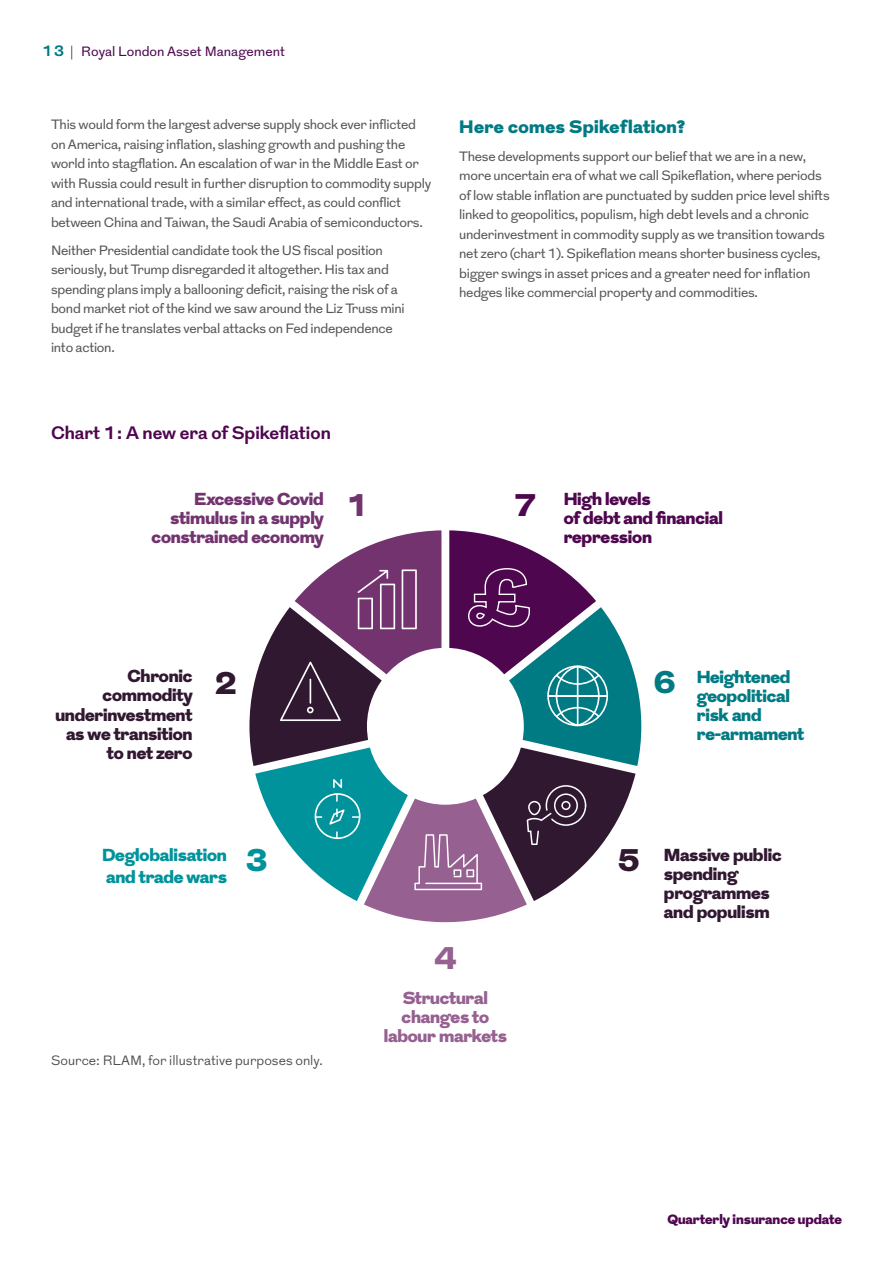
<style>
.page{position:relative;width:893px;height:1263px;background:#fff}
.page>*{position:absolute;margin:0;border:0;box-sizing:border-box;transform-origin:0 0}
.t1{font:900 31.35px "Grot";color:#311831}
.t2{font:900 31.35px "Grot";color:#72336f}
.t3{font:900 31.35px "Grot";color:#00939b}
.t4{font:900 31.35px "Grot";color:#4e064f}
.t5{font:900 31.35px "Grot";color:#007a83}
.t6{font:900 31.35px "Grot";color:#966091}
.t7{font:700 18px "Grot";color:#4e064f}
.t8{font:900 18px "Grot";letter-spacing:.02em;color:#007a83}
.t9{font:900 17.4px/19.2px "Grot";letter-spacing:-.01em;color:#311831}
.t10{font:900 17.4px/19.2px "Grot";letter-spacing:-.01em;color:#72336f;text-align:right}
.t11{font:900 17.4px/19.2px "Grot";letter-spacing:-.01em;color:#007a83}
.t12{font:900 17.4px/19.2px "Grot";letter-spacing:-.01em;color:#4e064f}
.t13{font:900 17.4px/19.2px "Grot";letter-spacing:-.01em;color:#966091;text-align:center}
.t14{font:900 17.4px/22.6px "Grot";letter-spacing:-.01em;color:#00939b}
.t15{font:13.5px/19.5px "Grot";letter-spacing:-.02em;color:#565655}
.t16{font:300 13.5px "Grot";color:#484847}
.t17{font:13.5px "Grot";color:#4e064f}
.t18{font:900 13.5px "Grot";color:#4e064f}
.s1{font-weight:700;font-size:15px;color:#007a83}
.s2{font-family:"Adobe Caslon Pro"}
</style>
<div class="page">
<svg style="left:249px;top:530px;width:392px;height:392px"></svg>
<p class="t17" style="left:43px;top:42px;width:244px"><span class="s1">13</span> <span class="s2">|</span> Royal London Asset Management</p>
<p class="t15" style="left:51px;top:115px;width:382px">This would form the largest adverse supply shock ever inflicted on America, raising inflation, slashing growth and pushing the world into stagflation. An escalation of war in the Middle East or with Russia could result in further disruption to commodity supply and international trade, with a similar effect, as could conflict between China and Taiwan, the Saudi Arabia of semiconductors.</p>
<p class="t15" style="left:51px;top:241px;width:355px">Neither Presidential candidate took the US fiscal position seriously, but Trump disregarded it altogether. His tax and spending plans imply a ballooning deficit, raising the risk of a bond market riot of the kind we saw around the Liz Truss mini budget if he translates verbal attacks on Fed independence into action.</p>
<h2 class="t8" style="left:459px;top:113px;width:228px">Here comes Spikeflation?</h2>
<p class="t15" style="left:459px;top:147px;width:372px">These developments support our belief that we are in a new, more uncertain era of what we call Spikeflation, where periods of low stable inflation are punctuated by sudden price level shifts linked to geopolitics, populism, high debt levels and a chronic underinvestment in commodity supply as we transition towards net zero (chart 1). Spikeflation means shorter business cycles, bigger swings in asset prices and a greater need for inflation hedges like commercial property and commodities.</p>
<h2 class="t7" style="left:51px;top:420px;width:281px">Chart 1: A new era of Spikeflation</h2>
<p class="t10" style="left:152px;top:490px;width:174px">Excessive Covid stimulus in a supply constrained economy</p>
<h1 class="t2" style="left:347px;top:482px;width:23px">1</h1>
<h1 class="t4" style="left:514px;top:482px;width:23px">7</h1>
<p class="t12" style="left:564px;top:490px;width:161px">High levels<br>of debt and financial repression</p>
<p class="t9" style="left:55px;top:667px;width:139px;text-align:right">Chronic commodity underinvestment as we transition to net zero</p>
<h1 class="t1" style="left:215px;top:660px;width:23px">2</h1>
<h1 class="t5" style="left:654px;top:660px;width:23px">6</h1>
<p class="t11" style="left:697px;top:668px;width:109px">Heightened geopolitical risk and re-armament</p>
<p class="t14" style="left:102px;top:844px;width:126px">Deglobalisation and trade wars</p>
<h1 class="t3" style="left:246px;top:837px;width:23px">3</h1>
<h1 class="t1" style="left:618px;top:838px;width:23px">5</h1>
<p class="t9" style="left:664px;top:846px;width:119px">Massive public spending programmes and populism</p>
<h1 class="t6" style="left:434px;top:936px;width:23px">4</h1>
<p class="t16" style="left:51px;top:1051px;width:273px">Source: RLAM, for illustrative purposes only.</p>
<p class="t13" style="left:384px;top:989px;width:125px">Structural changes to labour markets</p>
<p class="t18" style="left:667px;top:1209px;width:176px">Quarterly insurance update</p>
</div>
